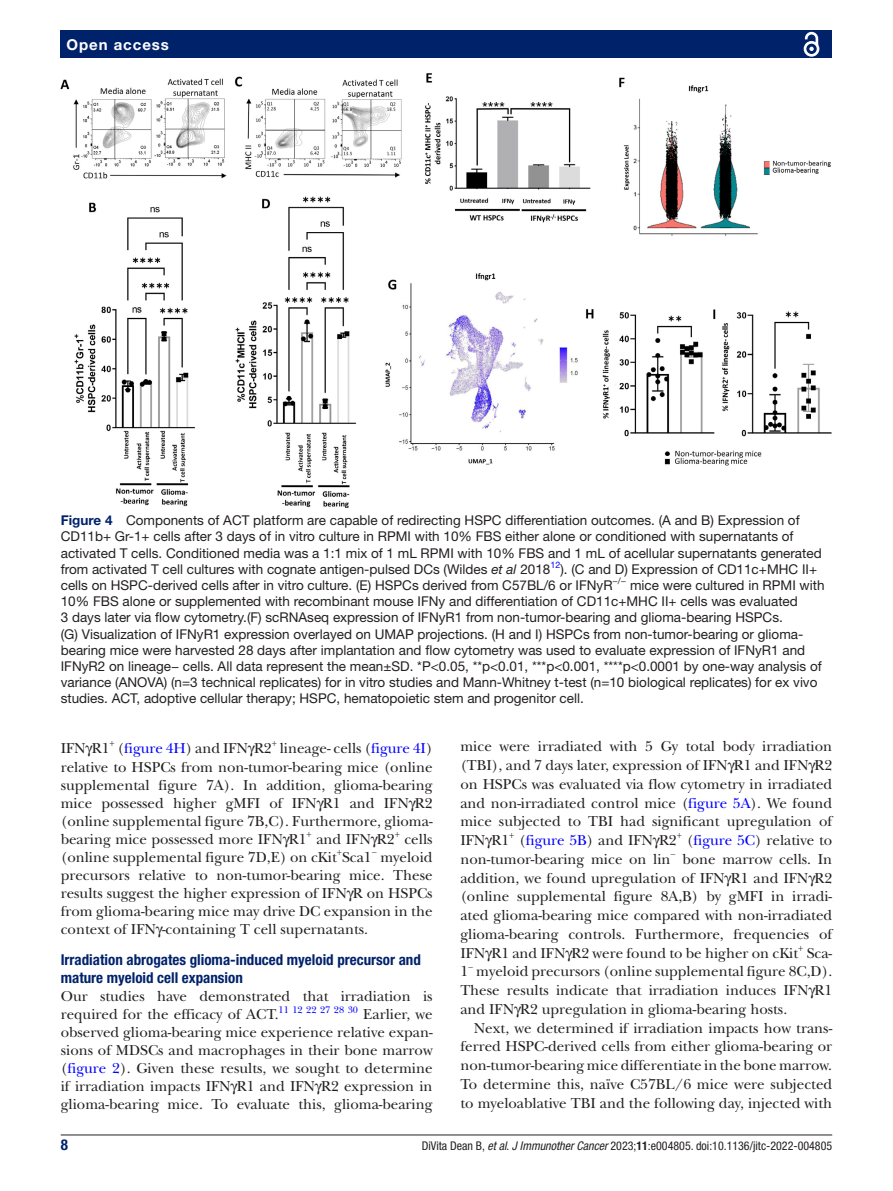
<style>
.page{position:relative;width:893px;height:1191px;background:#fff}
.page>*{position:absolute;margin:0;border:0;box-sizing:border-box;transform-origin:0 0}
.t1{font:15px/18.8px "New Baskerville";color:#231f20;text-align:justify}
.t2{font:700 condensed 15px/18px "Helvetica Neue LT Std";color:#00226b}
.t3{font:700 15px "Helvetica Neue LT Std";letter-spacing:.065em;color:#fff}
.t4{font:13.5px/16.2px "Helvetica Neue LT Std";color:#231f20}
.t5{font:condensed 12px "Helvetica Neue LT Std";color:#231f20}
.t6{font:9.9px "New Baskerville";color:#00f}
.t7{font:9.9px "New Baskerville";color:#231f20}
.t8{font:9px "Helvetica Neue LT Std";color:#00f}
.s1{font-weight:700;color:#00226b}
.s2{font-style:italic}
.s3{color:#00f}
.s4{font-weight:700}
</style>
<div class="page">
<hr style="left:61px;top:1134px;width:771px;height:1px;background:#231f20">
<div style="left:61px;top:31px;width:771px;height:27px;background:#00226b"></div>
<svg style="left:803px;top:31px;width:17px;height:26px"></svg>
<img style="left:61px;top:73px;width:771px;height:434px">
<p class="t3" style="left:66px;top:35px;width:104px">Open access</p>
<p class="t4" style="left:61px;top:512px;width:762px"><span class="s1">Figure 4</span> Components of ACT platform are capable of redirecting HSPC differentiation outcomes. (A and B) Expression of CD11b+ Gr-1+ cells after 3 days of in vitro culture in RPMI with 10% FBS either alone or conditioned with supernatants of activated T cells. Conditioned media was a 1:1 mix of 1 mL RPMI with 10% FBS and 1 mL of acellular supernatants generated from activated T cell cultures with cognate antigen-pulsed DCs (Wildes <span class="s2">et al</span> 2018</p>
<p class="t8" style="left:550px;top:559px;width:11px">12</p>
<p class="t4" style="left:61px;top:560px;width:765px;text-indent:500px">). (C and D) Expression of CD11c+MHC II+ cells on HSPC-derived cells after in vitro culture. (E) HSPCs derived from C57BL/6 or IFNyR<sup>−/−</sup> mice were cultured in RPMI with 10% FBS alone or supplemented with recombinant mouse IFNy and differentiation of CD11c+MHC II+ cells was evaluated<br>3 days later via flow cytometry.(F) scRNAseq expression of IFNyR1 from non-tumor-bearing and glioma-bearing HSPCs.<br>(G) Visualization of IFNyR1 expression overlayed on UMAP projections. (H and I) HSPCs from non-tumor-bearing or glioma&shy;bearing mice were harvested 28 days after implantation and flow cytometry was used to evaluate expression of IFNyR1 and IFNyR2 on lineage− cells. All data represent the mean±SD. *P&lt;0.05, **p&lt;0.01, ***p&lt;0.001, ****p&lt;0.0001 by one-way analysis of variance (ANOVA) (n=3 technical replicates) for in vitro studies and Mann-Whitney t-test (n=10 biological replicates) for ex vivo studies. ACT, adoptive cellular therapy; HSPC, hematopoietic stem and progenitor cell.</p>
<p class="t1" style="left:61px;top:738px;width:50px">IFN R1</p>
<p class="t7" style="left:110px;top:737px;width:7px">+</p>
<p class="t1" style="left:117px;top:738px;width:156px">(<span class="s3">figure 4H</span>) and IFN R2</p>
<p class="t7" style="left:272px;top:737px;width:7px">+</p>
<p class="t1" style="left:61px;top:739px;width:373px;line-height:18.1px;text-indent:219px">lineage- cells (<span class="s3">figure 4I</span>) relative to HSPCs from non-tumor-bearing mice (online supplemental figure 7A). In addition, glioma-bearing mice possessed higher gMFI of IFN R1 and IFN R2 (online supplemental figure 7B,C). Furthermore, glioma&shy;bearing mice possessed more IFN R1<sup>+</sup> and IFN R2</p>
<p class="t7" style="left:395px;top:828px;width:7px">+</p>
<p class="t1" style="left:404px;top:829px;width:30px">cells</p>
<p class="t7" style="left:337px;top:846px;width:7px">+</p>
<p class="t7" style="left:372px;top:846px;width:7px">−</p>
<p class="t1" style="left:61px;top:847px;width:312px">(online supplemental figure 7D,E) on cKit Sca1</p>
<p class="t1" style="left:61px;top:848px;width:373px;line-height:18px;text-indent:320px">myeloid precursors relative to non-tumor-bearing mice. These results suggest the higher expression of IFN R on HSPCs from glioma-bearing mice may drive DC expansion in the context of IFN -containing T cell supernatants.</p>
<p class="t2" style="left:61px;top:950px;width:362px">Irradiation abrogates glioma-induced myeloid precursor and mature myeloid cell expansion</p>
<p class="t1" style="left:61px;top:987px;width:373px;line-height:18px">Our studies have demonstrated that irradiation is required for the efficacy of ACT.</p>
<p class="t6" style="left:279px;top:1003px;width:81px">11 12 22 27 28 30</p>
<p class="t1" style="left:61px;top:1005px;width:373px;line-height:18px;text-indent:302px">Earlier, we observed glioma-bearing mice experience relative expan&shy;sions of MDSCs and macrophages in their bone marrow (<span class="s3">figure 2</span>). Given these results, we sought to determine if irradiation impacts IFN R1 and IFN R2 expression in glioma-bearing mice. To evaluate this, glioma-bearing</p>
<p class="t1" style="left:460px;top:737px;width:373px">mice were irradiated with 5 Gy total body irradiation (TBI), and 7 days later, expression of IFN R1 and IFN R2 on HSPCs was evaluated via flow cytometry in irradiated and non-irradiated control mice (<span class="s3">figure 5A</span>). We found mice subjected to TBI had significant upregulation of IFN R1</p>
<p class="t7" style="left:509px;top:829px;width:7px">+</p>
<p class="t1" style="left:519px;top:831px;width:159px">(<span class="s3">figure 5B</span>) and IFN R2</p>
<p class="t7" style="left:677px;top:829px;width:7px">+</p>
<p class="t1" style="left:687px;top:831px;width:147px">(<span class="s3">figure 5C</span>) relative to</p>
<p class="t1" style="left:460px;top:849px;width:212px">non-tumor-bearing mice on lin</p>
<p class="t7" style="left:671px;top:848px;width:7px">−</p>
<p class="t1" style="left:460px;top:849px;width:373px;text-indent:222px">bone marrow cells. In addition, we found upregulation of IFN R1 and IFN R2 (online supplemental figure 8A,B) by gMFI in irradi&shy;ated glioma-bearing mice compared with non-irradiated glioma-bearing controls. Furthermore, frequencies of IFN R1 and IFN R2 were found to be higher on cKit</p>
<p class="t7" style="left:798px;top:942px;width:7px">+</p>
<p class="t1" style="left:807px;top:943px;width:27px">Sca-</p>
<p class="t1" style="left:460px;top:962px;width:373px;text-indent:16px">myeloid precursors (online supplemental figure 8C,D).<br>These results indicate that irradiation induces IFN R1 and IFN R2 upregulation in glioma-bearing hosts.</p>
<p class="t1" style="left:460px;top:1018px;width:373px;text-indent:14px">Next, we determined if irradiation impacts how trans&shy;ferred HSPC-derived cells from either glioma-bearing or non-tumor-bearing mice differentiate in the bone marrow.<br>To determine this, naïve C57BL/6 mice were subjected to myeloablative TBI and the following day, injected with</p>
<p class="t1" style="left:460px;top:962px;width:9px">1</p>
<p class="t7" style="left:468px;top:960px;width:7px">−</p>
<p class="t2" style="left:61px;top:1135px;width:9px">8</p>
<p class="t5" style="left:422px;top:1138px;width:412px">DiVita Dean B, <span class="s2">et al</span>. <span class="s2">J Immunother Cancer</span> 2023;<span class="s4">11</span>:e004805. doi:10.1136/jitc-2022-004805</p>
</div>
